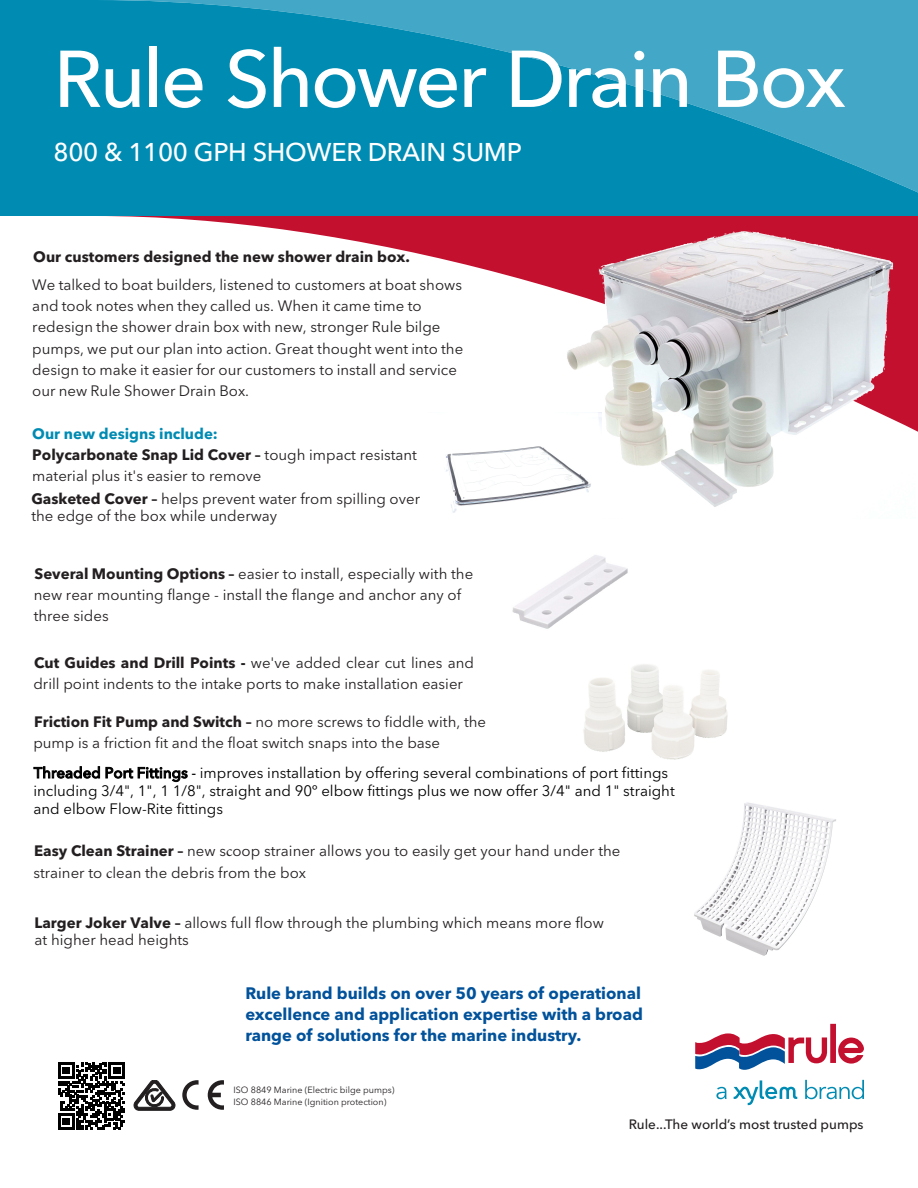
<style>
.page{position:relative;width:918px;height:1188px;background:#fff}
.page>*{position:absolute;margin:0;border:0;box-sizing:border-box;transform-origin:0 0}
.t1{font:500 79.5px "Avenir Next LT Pro";letter-spacing:-.035em;color:#fff}
.t2{font:500 25.5px "Avenir Next LT Pro";letter-spacing:-.015em;color:#fff}
.Body{font:700 16.5px/21px "Avenir Next LT Pro";color:#01529b;text-align:justify}
.Body-2{font:15px/21.3px "Avenir Next LT Pro";color:#231f20}
.t3{font:15px/18px "Avenir Next LT Pro";color:#000}
.Body-3{font:700 15px "Avenir Next LT Pro";color:#231f20}
.Body-4{font:500 13.5px "Avenir Next LT Pro";color:#231f20}
.Body-5{font:9px "Avenir Next LT Pro";color:#231f20}
.s1{font-weight:700;color:#008bb3}
.s2{font-weight:700}
.s3{font-weight:500}
.s4{font-family:"Minion Pro"}
</style>
<div class="page">
<img style="left:512px;top:555px;width:116px;height:74px">
<svg style="left:695px;top:1024px;width:169px;height:46px"></svg>
<svg style="left:716px;top:1087px;width:11px;height:12px"></svg>
<svg style="left:805px;top:1080px;width:59px;height:19px"></svg>
<svg style="left:734px;top:1080px;width:63px;height:25px"></svg>
<svg style="left:0;top:0;width:918px;height:216px;background:#1293b8"></svg>
<svg style="left:182px;top:1080px;width:17px;height:30px"></svg>
<svg style="left:208px;top:1080px;width:16px;height:30px"></svg>
<svg style="left:58px;top:1063px;width:67px;height:66px"></svg>
<svg style="left:134px;top:1080px;width:41px;height:30px"></svg>
<svg style="left:107px;top:216px;width:811px;height:216px"></svg>
<img style="left:562px;top:216px;width:353px;height:291px">
<img style="left:583px;top:664px;width:145px;height:96px">
<img style="left:694px;top:802px;width:142px;height:154px">
<img style="left:429px;top:412px;width:173px;height:101px">
<p class="t1" style="left:54px;top:31px;width:794px">Rule Shower Drain Box</p>
<p class="t2" style="left:54px;top:137px;width:470px">800 &amp; 1100 GPH SHOWER DRAIN SUMP</p>
<p class="Body-3" style="left:33px;top:248px;width:378px">Our customers designed the new shower drain box.</p>
<p class="Body-2" style="left:32px;top:274px;width:432px">We talked to boat builders, listened to customers at boat shows and took notes when they called us. When it came time to redesign the shower drain box with new, stronger Rule bilge pumps, we put our plan into action. Great thought went into the design to make it easier for our customers to install and service our new Rule Shower Drain Box.</p>
<p class="Body-2" style="left:32px;top:423px;width:386px"><span class="s1">Our new designs include:<br></span><span class="s2">Polycarbonate Snap Lid Cover –</span> tough impact resistant material plus it's easier to remove</p>
<p class="Body-2" style="left:31px;top:490px;width:390px;line-height:17.4px"><span class="s2">Gasketed Cover –</span> helps prevent water from spilling over the edge of the box while underway</p>
<p class="Body-2" style="left:34px;top:564px;width:441px"><span class="s2">Several Mounting Options –</span> easier to install, especially with the new rear mounting flange - install the flange and anchor any of three sides</p>
<p class="Body-2" style="left:33px;top:653px;width:442px"><span class="s2">Cut Guides and Drill Points -</span> we've added clear cut lines and drill point indents to the intake ports to make installation easier</p>
<p class="Body-2" style="left:33px;top:711px;width:454px"><span class="s2">Friction Fit Pump and Switch –</span> no more screws to fiddle with, the pump is a friction fit and the float switch snaps into the base</p>
<p class="t3" style="left:34px;top:764px;width:643px"><span class="s3">Threaded Port Fittings -</span> improves installation by offering several combinations of port fittings including 3/4", 1", 1 1/8", straight and 90º elbow fittings plus we now offer 3/4" and 1" straight and elbow Flow-Rite fittings</p>
<p class="Body-2" style="left:33px;top:841px;width:589px"><span class="s2">Easy Clean Strainer –</span> new s<span class="s4">c</span>oop strainer allows you to easily get your hand under the strainer to <span class="s4">c</span>lean the debris from the box</p>
<p class="Body-2" style="left:35px;top:914px;width:571px;line-height:17.4px"><span class="s2">Larger Joker Valve –</span> allows full flow through the plumbing which means more flow at higher head heights</p>
<p class="Body" style="left:245px;top:982px;width:399px">Rule brand builds on over 50 years of operational excellence and application expertise with a broad range of solutions for the marine industry.</p>
<p class="Body-5" style="left:234px;top:1084px;width:163px">ISO 8849 Marine (Electric bilge pumps)</p>
<p class="Body-5" style="left:234px;top:1096px;width:154px">ISO 8846 Marine (Ignition protection)</p>
<p class="Body-4" style="left:629px;top:1117px;width:236px">Rule...The world’s most trusted pumps</p>
</div>
